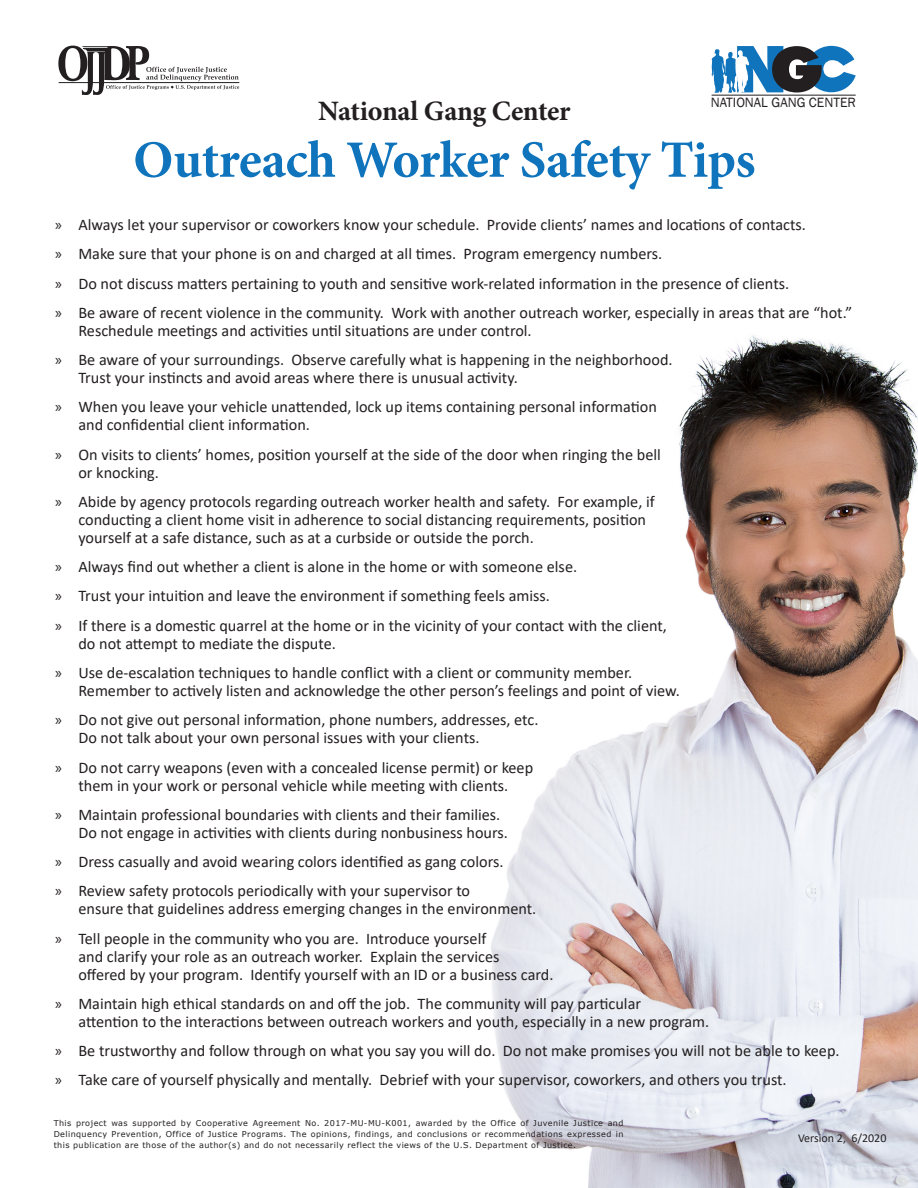
<style>
.page{position:relative;width:918px;height:1188px;background:#fff}
.page>*{position:absolute;margin:0;border:0;box-sizing:border-box;transform-origin:0 0}
.Front_Page_Title{font:700 52.5px "Minion Pro";letter-spacing:-.015em;color:#1074bc}
.Front_Page_Title-2{font:700 28.05px "Minion Pro";letter-spacing:-.015em;color:#231f20}
.t1{font:16.2px/18px "Calibri";color:#231f20}
.t2{font:13.8px "Franklin Gothic";color:#231f20}
.Version{font:12px "Calibri";color:#231f20}
.Disclaimer{font:8.1px/10.8px "Verdana";letter-spacing:.05em;color:#231f20;text-align:justify}
.s1{font-family:"Myriad Pro"}
</style>
<div class="page">
<img style="left:491px;top:335px;width:427px;height:853px">
<svg style="left:58px;top:46px;width:181px;height:49px"></svg>
<svg style="left:712px;top:46px;width:144px;height:47px"></svg>
<hr style="left:712px;top:95px;width:144px;height:1px;background:#231f20">
<p class="t2" style="left:711px;top:94px;width:147px">NATIONAL GANG CENTER</p>
<p class="Front_Page_Title-2" style="left:318px;top:91px;width:254px">National Gang Center</p>
<p class="Front_Page_Title" style="left:133px;top:123px;width:624px">Outreach Worker Safety Tips</p>
<p class="t1" style="left:55px;top:215px;width:752px"><span class="s1">»</span> Always let your supervisor or coworkers know your schedule. Provide clients’ names and locations of contacts.</p>
<p class="t1" style="left:55px;top:244px;width:608px"><span class="s1">»</span> Make sure that your phone is on and charged at all times. Program emergency numbers.</p>
<p class="t1" style="left:55px;top:274px;width:735px"><span class="s1">»</span> Do not discuss matters pertaining to youth and sensitive work-related information in the presence of clients.</p>
<p class="t1" style="left:78px;top:303px;width:775px;text-indent:-23px"><span class="s1">»</span> Be aware of recent violence in the community. Work with another outreach worker, especially in areas that are “hot.”<br>Reschedule meetings and activities until situations are under control.</p>
<p class="t1" style="left:78px;top:350px;width:596px;text-indent:-23px"><span class="s1">»</span> Be aware of your surroundings. Observe carefully what is happening in the neighborhood.<br>Trust your instincts and avoid areas where there is unusual activity.</p>
<p class="t1" style="left:78px;top:398px;width:580px;text-indent:-23px"><span class="s1">»</span> When you leave your vehicle unattended, lock up items containing personal information and confidential client information.</p>
<p class="t1" style="left:78px;top:445px;width:584px;text-indent:-23px"><span class="s1">»</span> On visits to clients’ homes, position yourself at the side of the door when ringing the bell or knocking.</p>
<p class="t1" style="left:78px;top:492px;width:578px;text-indent:-23px"><span class="s1">»</span> Abide by agency protocols regarding outreach worker health and safety. For example, if conducting a client home visit in adherence to social distancing requirements, position yourself at a safe distance, such as at a curbside or outside the porch.</p>
<p class="t1" style="left:55px;top:557px;width:523px"><span class="s1">»</span> Always find out whether a client is alone in the home or with someone else.</p>
<p class="t1" style="left:55px;top:587px;width:496px"><span class="s1">»</span> Trust your intuition and leave the environment if something feels amiss.</p>
<p class="t1" style="left:78px;top:616px;width:590px;text-indent:-23px"><span class="s1">»</span> If there is a domestic quarrel at the home or in the vicinity of your contact with the client, do not attempt to mediate the dispute.</p>
<p class="t1" style="left:78px;top:663px;width:603px;text-indent:-23px"><span class="s1">»</span> Use de-escalation techniques to handle conflict with a client or community member.<br>Remember to actively listen and acknowledge the other person’s feelings and point of view.</p>
<p class="t1" style="left:78px;top:710px;width:461px;text-indent:-23px"><span class="s1">»</span> Do not give out personal information, phone numbers, addresses, etc.<br>Do not talk about your own personal issues with your clients.</p>
<p class="t1" style="left:55px;top:758px;width:479px;text-align:center"><span class="s1">»</span> Do not carry weapons (even with a concealed license permit) or keep them in your work or personal vehicle while meeting with clients.</p>
<p class="t1" style="left:78px;top:805px;width:431px;text-indent:-23px"><span class="s1">»</span> Maintain professional boundaries with clients and their families.<br>Do not engage in activities with clients during nonbusiness hours.</p>
<p class="t1" style="left:55px;top:852px;width:450px"><span class="s1">»</span> Dress casually and avoid wearing colors identified as gang colors.</p>
<p class="t1" style="left:78px;top:882px;width:459px;text-indent:-23px"><span class="s1">»</span> Review safety protocols periodically with your supervisor to<br>ensure that guidelines address emerging changes in the environment.</p>
<p class="t1" style="left:78px;top:929px;width:477px;text-indent:-23px"><span class="s1">»</span> Tell people in the community who you are. Introduce yourself<br>and clarify your role as an outreach worker. Explain the services<br>offered by your program. Identify yourself with an ID or a business card.</p>
<p class="t1" style="left:78px;top:994px;width:632px;text-indent:-23px"><span class="s1">»</span> Maintain high ethical standards on and off the job. The community will pay particular<br>attention to the interactions between outreach workers and youth, especially in a new program.</p>
<p class="t1" style="left:55px;top:1041px;width:786px"><span class="s1">»</span> Be trustworthy and follow through on what you say you will do. Do not make promises you will not be able to keep.</p>
<p class="t1" style="left:55px;top:1071px;width:733px"><span class="s1">»</span> Take care of yourself physically and mentally. Debrief with your supervisor, coworkers, and others you trust.</p>
<p class="Disclaimer" style="left:54px;top:1118px;width:571px">This project was supported by Cooperative Agreement No. 2017-MU-MU-K001, awarded by the Office of Juvenile Justice and Delinquency Prevention, Office of Justice Programs. The opinions, findings, and conclusions or recommendations expressed in this publication are those of the author(s) and do not necessarily reflect the views of the U.S. Department of Justice.</p>
<p class="Version" style="left:798px;top:1130px;width:90px">Version 2, 6/2020</p>
</div>
